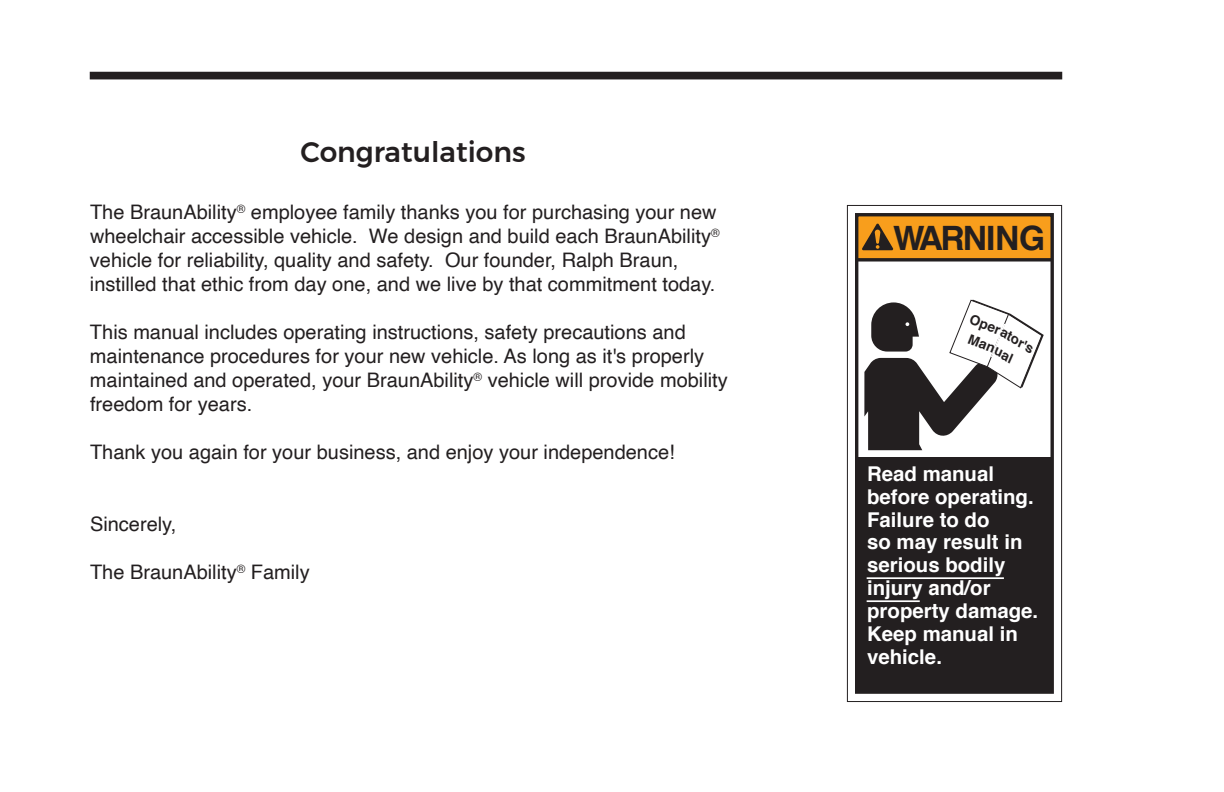
<style>
.page{position:relative;width:1224px;height:792px;background:#fff}
.page>*{position:absolute;margin:0;border:0;box-sizing:border-box;transform-origin:0 0}
.t1{font:700 33.6px "Helvetica";letter-spacing:-.04em;color:#231f20}
.t2{font:500 28px "Montserrat";color:#231f20}
.t3{font:700 20.4px/23px "Helvetica";color:#fff}
.t4{font:20px/24px "Helvetica";color:#231f20}
.t5{font:700 13.8px "Helvetica";color:#231f20}
.t6{font:italic 700 13.6px "Helvetica";color:#231f20}
</style>
<div class="page">
<div style="left:857px;top:215px;width:195px;height:45px;background:#f89e1c"></div>
<svg style="left:859px;top:258px;width:191px;height:4px"></svg>
<svg style="left:862px;top:223px;width:31px;height:27px"></svg>
<div style="left:847px;top:205px;width:215px;height:497px;border:1px solid #231f20"></div>
<div style="left:855px;top:213px;width:199px;height:481px;border:3px solid #231f20"></div>
<div style="left:857px;top:458px;width:195px;height:234px;background:#231f20"></div>
<hr style="left:867px;top:600px;width:53px;height:2px;background:#fff">
<hr style="left:867px;top:577px;width:137px;height:2px;background:#fff">
<div style="left:90px;top:72px;width:972px;height:7px;background:#231f20"></div>
<svg style="left:864px;top:300px;width:180px;height:150px"></svg>
<h2 class="t2" style="left:301px;top:141px;width:227px">Congratulations</h2>
<p class="t4" style="left:90px;top:202px;width:631px">The BraunAbility<sup>®</sup> employee family thanks you for purchasing your new wheelchair accessible vehicle. We design and build each BraunAbility<sup>® </sup>vehicle for reliability, quality and safety. Our founder, Ralph Braun, instilled that ethic from day one, and we live by that commitment today.</p>
<p class="t4" style="left:90px;top:322px;width:639px">This manual includes operating instructions, safety precautions and maintenance procedures for your new vehicle. As long as it's properly maintained and operated, your BraunAbility<sup>®</sup> vehicle will provide mobility freedom for years.</p>
<p class="t4" style="left:90px;top:442px;width:586px">Thank you again for your business, and enjoy your independence!</p>
<p class="t4" style="left:90px;top:514px;width:88px">Sincerely,</p>
<p class="t4" style="left:90px;top:562px;width:221px">The BraunAbility<sup>®</sup> Family</p>
<h1 class="t1" style="left:893px;top:225px;width:153px">WARNING</h1>
<p class="t5" style="left:972px;top:314px;width:33px;rotate:21deg">Oper</p>
<p class="t6" style="left:1005px;top:326px;width:39px;rotate:32deg">ator's</p>
<p class="t3" style="left:867px;top:464px;width:173px">Read manual before operating.<br>Failure to do<br>so may result in serious bodily injury and/or property damage.<br>Keep manual in vehicle.</p>
</div>
